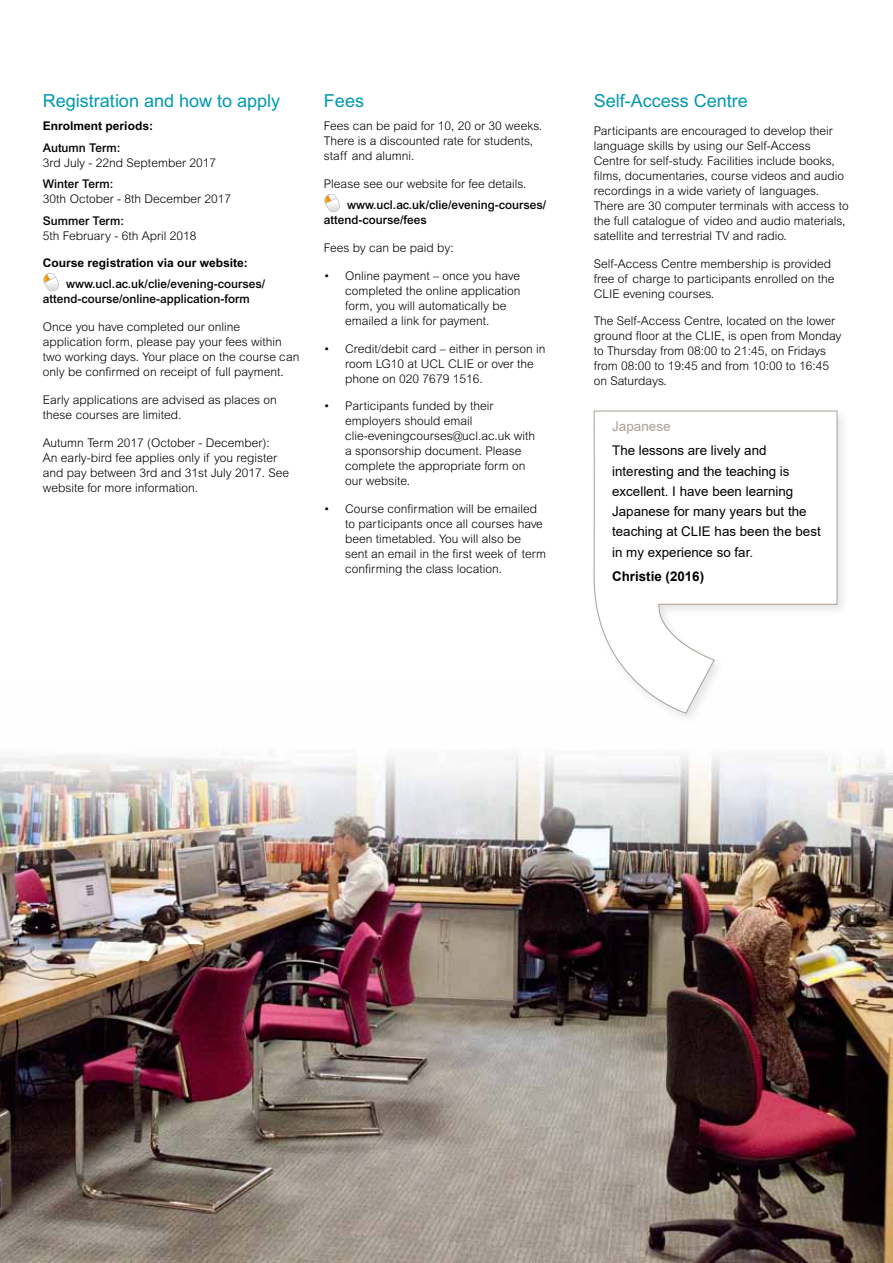
<style>
.page{position:relative;width:893px;height:1263px;background:#fff}
.page>*{position:absolute;margin:0;border:0;box-sizing:border-box;transform-origin:0 0}
.t1{font:18px "Arial MT Std";color:#0098b0}
.t2{font:13.5px "Arial";color:#aaa096}
.t3{font:13.35px/20.2px "Arial";color:#000}
.t4{font:700 13.35px "Arial";color:#000}
.t5{font:300 12px/15px "Arial MT Std";color:#000}
.t6{font:500 12px/15px "Arial MT Std";color:#000}
.t7{font:700 12px "Arial MT Std";color:#000}
</style>
<div class="page">
<svg style="left:43px;top:273px;width:16px;height:18px"></svg>
<img style="left:0;top:756px;width:893px;height:507px">
<div style="left:590px;top:407px;width:260px;height:318px;background:#000;opacity:.1"></div>
<svg style="left:593px;top:410px;width:245px;height:304px"></svg>
<svg style="left:324px;top:194px;width:16px;height:18px"></svg>
<h1 class="t1" style="left:43px;top:90px;width:239px">Registration and how to apply</h1>
<p class="t7" style="left:43px;top:119px;width:112px">Enrolment periods:</p>
<p class="t6" style="left:43px;top:140px;width:79px">Autumn Term:</p>
<p class="t5" style="left:43px;top:155px;width:175px">3rd July - 22nd September 2017</p>
<p class="t6" style="left:43px;top:176px;width:72px">Winter Term:</p>
<p class="t5" style="left:43px;top:191px;width:190px">30th October - 8th December 2017</p>
<p class="t6" style="left:43px;top:213px;width:83px">Summer Term:</p>
<p class="t5" style="left:43px;top:228px;width:155px">5th February - 6th April 2018</p>
<p class="t7" style="left:43px;top:256px;width:206px">Course registration via our website:</p>
<p class="t6" style="left:43px;top:277px;width:224px;text-indent:23px">www.ucl.ac.uk/clie/evening-courses/ attend-course/online-application-form</p>
<p class="t5" style="left:43px;top:319px;width:258px">Once you have completed our online application form, please pay your fees within two working days. Your place on the course can only be confirmed on receipt of full payment.</p>
<p class="t5" style="left:43px;top:392px;width:235px">Early applications are advised as places on these courses are limited.</p>
<p class="t5" style="left:43px;top:435px;width:248px">Autumn Term 2017 (October - December):<br>An early-bird fee applies only if you register and pay between 3rd and 31st July 2017. See website for more information.</p>
<h1 class="t1" style="left:324px;top:90px;width:42px">Fees</h1>
<p class="t5" style="left:324px;top:119px;width:220px">Fees can be paid for 10, 20 or 30 weeks.<br>There is a discounted rate for students, staff and alumni.</p>
<p class="t5" style="left:324px;top:176px;width:204px">Please see our website for fee details.</p>
<p class="t6" style="left:324px;top:197px;width:224px;text-indent:23px">www.ucl.ac.uk/clie/evening-courses/ attend-course/fees</p>
<p class="t5" style="left:324px;top:240px;width:131px">Fees by can be paid by:</p>
<p class="t5" style="left:345px;top:268px;width:177px;text-indent:-21px">• Online payment – once you have completed the online application form, you will automatically be emailed a link for payment.</p>
<p class="t5" style="left:345px;top:341px;width:202px;text-indent:-21px">• Credit/debit card – either in person in room LG10 at UCL CLIE or over the phone on 020 7679 1516.</p>
<p class="t5" style="left:345px;top:399px;width:191px;text-indent:-21px">• Participants funded by their employers should email clie-eveningcourses@ucl.ac.uk with a sponsorship document. Please complete the appropriate form on our website.</p>
<p class="t5" style="left:345px;top:501px;width:202px;text-indent:-21px">• Course confirmation will be emailed to participants once all courses have been timetabled. You will also be sent an email in the first week of term confirming the class location.</p>
<h1 class="t1" style="left:594px;top:90px;width:156px">Self-Access Centre</h1>
<p class="t5" style="left:594px;top:123px;width:256px">Participants are encouraged to develop their language skills by using our Self-Access Centre for self-study. Facilities include books, films, documentaries, course videos and audio recordings in a wide variety of languages.<br>There are 30 computer terminals with access to the full catalogue of video and audio materials, satellite and terrestrial TV and radio.</p>
<p class="t5" style="left:594px;top:256px;width:242px">Self-Access Centre membership is provided free of charge to participants enrolled on the<br>CLIE evening courses.</p>
<p class="t5" style="left:594px;top:313px;width:249px">The Self-Access Centre, located on the lower ground floor at the CLIE, is open from Monday to Thursday from 08:00 to 21:45, on Fridays from 08:00 to 19:45 and from 10:00 to 16:45 on Saturdays.</p>
<p class="t2" style="left:612px;top:417px;width:60px">Japanese</p>
<p class="t3" style="left:612px;top:441px;width:210px">The lessons are lively and interesting and the teaching is excellent. I have been learning<br>Japanese for many years but the teaching at CLIE has been the best in my experience so far.</p>
<p class="t4" style="left:612px;top:567px;width:93px">Christie (2016)</p>
</div>
